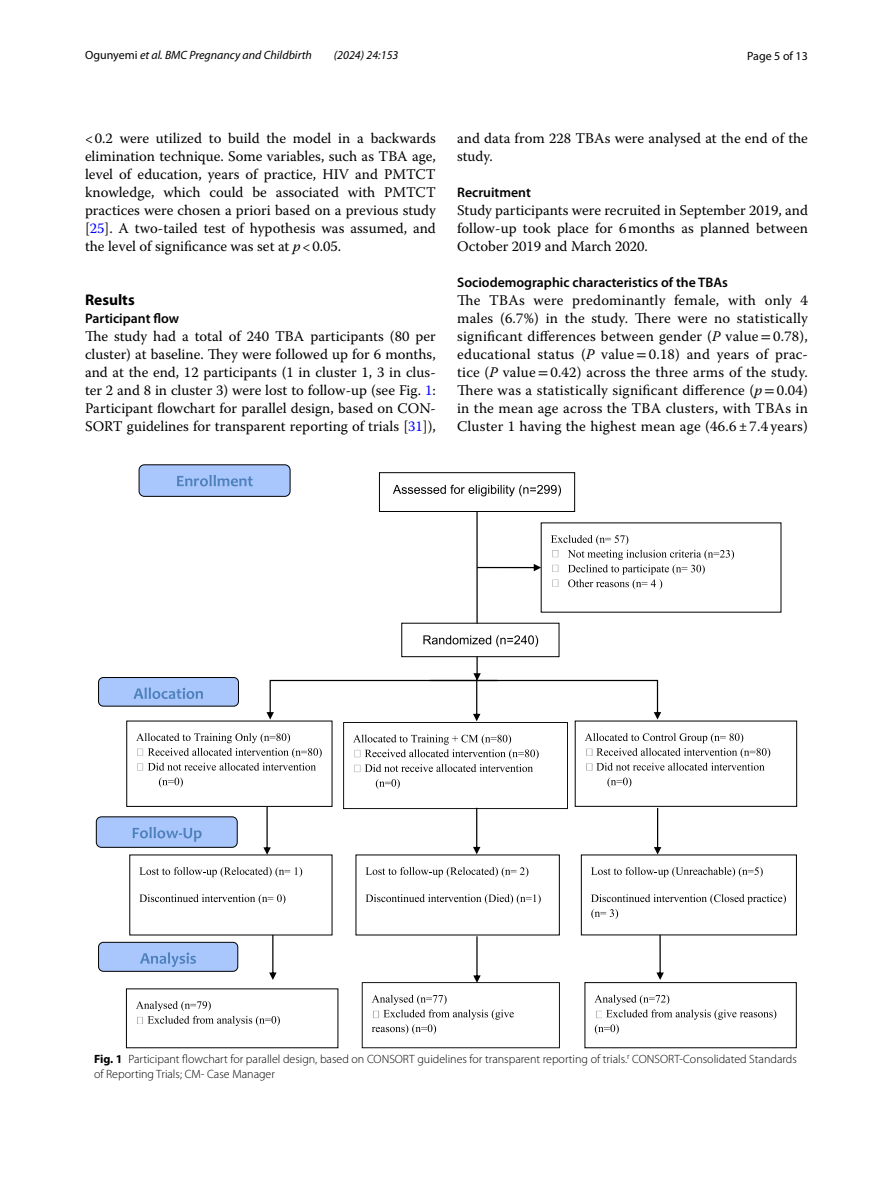
<style>
.page{position:relative;width:893px;height:1187px;background:#fff}
.page>*{position:absolute;margin:0;border:0;box-sizing:border-box;transform-origin:0 0}
.t1{font:700 15.45px "Myriad Pro";color:#000}
.t2{font:14.7px/18px "Warnock Pro";color:#000;text-align:justify}
.t3{font:600 13.8px "Myriad Pro";color:#000}
.t4{font:300 12px/15px "Myriad Pro";color:#000}
.t5{font:italic 12px "Myriad Pro";color:#000}
.t6{font:12px "Myriad Pro";color:#000}
.s1{font-style:normal}
.s2{color:#00f}
.s3{font-style:italic}
.s4{font-family:"STIX"}
.s5{font-weight:700}
</style>
<div class="page">
<img style="left:137px;top:550px;width:464px;height:473px">
<div style="left:379px;top:472px;width:196px;height:40px;border:1px solid #000"></div>
<svg style="left:393px;top:484px;width:168px;height:12px"></svg>
<svg style="left:551px;top:535px;width:183px;height:54px"></svg>
<svg style="left:136px;top:1000px;width:144px;height:25px"></svg>
<svg style="left:139px;top:867px;width:163px;height:10px"></svg>
<svg style="left:139px;top:894px;width:146px;height:10px"></svg>
<svg style="left:591px;top:867px;width:172px;height:10px"></svg>
<svg style="left:591px;top:894px;width:195px;height:25px"></svg>
<div style="left:584px;top:982px;width:213px;height:66px;border:1px solid #000"></div>
<svg style="left:594px;top:994px;width:182px;height:40px"></svg>
<div style="left:99px;top:677px;width:139px;height:29px;background:#a9c7fd;border-radius:5px"></div>
<div style="left:98px;top:677px;width:141px;height:29px;border:1px solid #000;border-radius:5px"></div>
<div style="left:99px;top:942px;width:139px;height:29px;background:#a9c7fd;border-radius:5px"></div>
<div style="left:98px;top:941px;width:140px;height:30px;border:1px solid #000;border-radius:5px"></div>
<svg style="left:140px;top:952px;width:56px;height:15px"></svg>
<div style="left:96px;top:816px;width:141px;height:31px;background:#a9c7fd;border-radius:5px"></div>
<div style="left:96px;top:816px;width:142px;height:31px;border:1px solid #000;border-radius:5px"></div>
<svg style="left:269px;top:934px;width:8px;height:45px"></svg>
<svg style="left:656px;top:934px;width:8px;height:45px"></svg>
<hr style="left:476px;top:511px;width:2px;height:112px;background:#000">
<svg style="left:423px;top:635px;width:115px;height:12px"></svg>
<svg style="left:477px;top:564px;width:64px;height:7px"></svg>
<div style="left:139px;top:465px;width:151px;height:31px;background:#a9c7fd;border-radius:5px"></div>
<div style="left:139px;top:464px;width:152px;height:33px;border:1px solid #000;border-radius:5px"></div>
<svg style="left:177px;top:475px;width:76px;height:11px"></svg>
<svg style="left:366px;top:867px;width:162px;height:10px"></svg>
<svg style="left:366px;top:894px;width:175px;height:10px"></svg>
<svg style="left:133px;top:656px;width:637px;height:198px"></svg>
<svg style="left:362px;top:936px;width:198px;height:112px"></svg>
<p class="t5" style="left:85px;top:48px;width:228px"><span class="s1">Ogunyemi</span> et al. BMC Pregnancy and Childbirth</p>
<p class="t5" style="left:334px;top:48px;width:66px">(2024) 24:153</p>
<p class="t6" style="left:747px;top:48px;width:62px">Page 5 of 13</p>
<p class="t2" style="left:85px;top:128px;width:352px">&lt;0.2 were utilized to build the model in a backwards elimination technique. Some variables, such as TBA age, level of education, years of practice, HIV and PMTCT knowledge, which could be associated with PMTCT practices were chosen a priori based on a previous study [<span class="s2">25</span>]. A two-tailed test of hypothesis was assumed, and the level of significance was set at <span class="s3">p</span>&lt;0.05.</p>
<p class="t1" style="left:85px;top:289px;width:51px">Results</p>
<p class="t3" style="left:85px;top:309px;width:96px">Participant flow</p>
<p class="t2" style="left:85px;top:326px;width:352px">The study had a total of 240 TBA participants (80 per cluster) at baseline. They were followed up for 6 months, and at the end, 12 participants (1 in cluster 1, 3 in clus&shy;ter 2 and 8 in cluster 3) were lost to follow-up (see Fig. <span class="s2">1</span>:<br>Participant flowchart for parallel design, based on CON-SORT guidelines for transparent reporting of trials [<span class="s2">31</span>]),</p>
<p class="t2" style="left:457px;top:128px;width:352px">and data from 228 TBAs were analysed at the end of the study.</p>
<p class="t3" style="left:457px;top:183px;width:75px">Recruitment</p>
<p class="t2" style="left:457px;top:200px;width:352px">Study participants were recruited in September 2019, and follow-up took place for 6months as planned between October 2019 and March 2020.</p>
<p class="t3" style="left:457px;top:273px;width:272px">Sociodemographic characteristics of the TBAs</p>
<p class="t2" style="left:457px;top:290px;width:352px">The TBAs were predominantly female, with only 4 males (6.7%) in the study. There were no statistically significant differences between gender (<span class="s3">P</span> value<span class="s4">=</span>0.78), educational status (<span class="s3">P</span> value<span class="s4">=</span>0.18) and years of prac&shy;tice (<span class="s3">P</span> value<span class="s4">=</span>0.42) across the three arms of the study.<br>There was a statistically significant difference (<span class="s3">p</span><span class="s4">=</span>0.04) in the mean age across the TBA clusters, with TBAs in Cluster 1 having the highest mean age (46.6 ± 7.4 years)</p>
<p class="t4" style="left:94px;top:1051px;width:704px"><span class="s5">Fig. 1</span> Participant flowchart for parallel design, based on CONSORT guidelines for transparent reporting of trials.<sup>r</sup> CONSORT-Consolidated Standards of Reporting Trials; CM- Case Manager</p>
</div>
